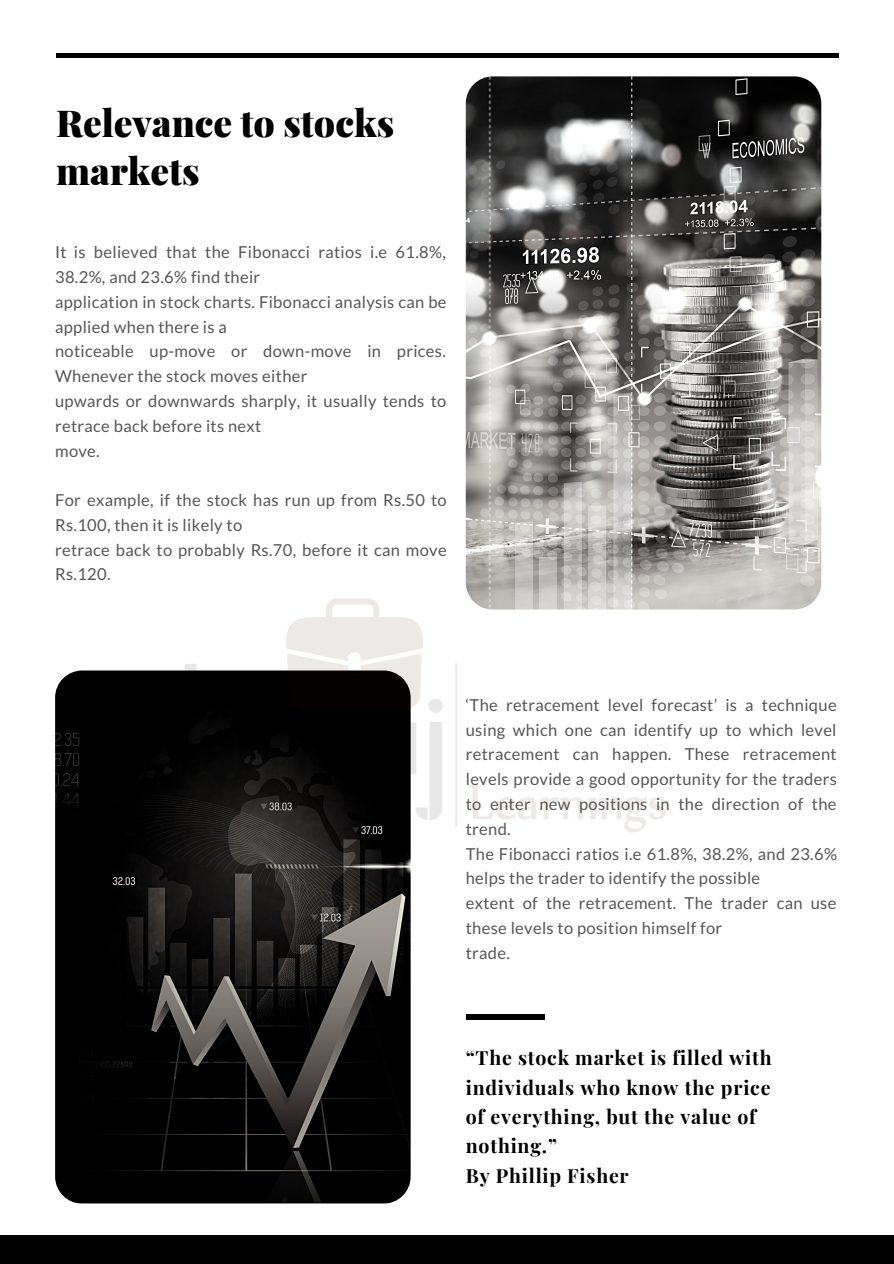
<style>
.page{position:relative;width:894px;height:1264px;background:#fff}
.page>*{position:absolute;margin:0;border:0;box-sizing:border-box;transform-origin:0 0}
.t1{font:900 37.2px/48.4px "Playfair Display";color:#000}
.t2{font:700 19.5px/29.2px "Playfair Display";letter-spacing:.04em;color:#000}
.t3{font:16.5px/24.8px "Lato";letter-spacing:.02em;color:#565656}
</style>
<div class="page">
<div style="left:0;top:1235px;width:893px;height:28px;background:#000"></div>
<hr style="left:56px;top:53px;width:782px;height:4px;background:#000">
<div style="left:465px;top:1014px;width:79px;height:6px;background:#000"></div>
<img style="left:465px;top:76px;width:356px;height:533px;border-radius:27px">
<img style="left:55px;top:670px;width:355px;height:533px;border-radius:27px">
<img style="left:77px;top:485px;width:661px;height:497px">
<p class="t1" style="left:56px;top:97px;width:339px">Relevance to stocks markets</p>
<p class="t3" style="left:55px;top:239px;width:392px">It is believed that the Fibonacci ratios i.e 61.8%,<br>38.2%, and 23.6% find their</p>
<p class="t3" style="left:55px;top:289px;width:393px">application in stock charts. Fibonacci analysis can be applied when there is a</p>
<p class="t3" style="left:55px;top:338px;width:392px">noticeable up-move or down-move in prices.<br>Whenever the stock moves either</p>
<p class="t3" style="left:55px;top:388px;width:392px">upwards or downwards sharply, it usually tends to retrace back before its next</p>
<p class="t3" style="left:55px;top:438px;width:46px">move.</p>
<p class="t3" style="left:55px;top:487px;width:393px">For example, if the stock has run up from Rs.50 to<br>Rs.100, then it is likely to</p>
<p class="t3" style="left:55px;top:537px;width:393px">retrace back to probably Rs.70, before it can move<br>Rs.120.</p>
<p class="t3" style="left:465px;top:692px;width:372px;text-align:justify">‘The retracement level forecast’ is a technique using which one can identify up to which level retracement can happen. These retracement levels provide a good opportunity for the traders to enter new positions in the direction of the trend.</p>
<p class="t3" style="left:465px;top:840px;width:372px">The Fibonacci ratios i.e 61.8%, 38.2%, and 23.6% helps the trader to identify the possible</p>
<p class="t3" style="left:465px;top:890px;width:372px">extent of the retracement. The trader can use these levels to position himself for</p>
<p class="t3" style="left:465px;top:939px;width:46px">trade.</p>
<p class="t2" style="left:465px;top:1042px;width:307px">“The stock market is filled with individuals who know the price of everything, but the value of nothing.”</p>
<p class="t2" style="left:465px;top:1159px;width:164px">By Phillip Fisher</p>
</div>
